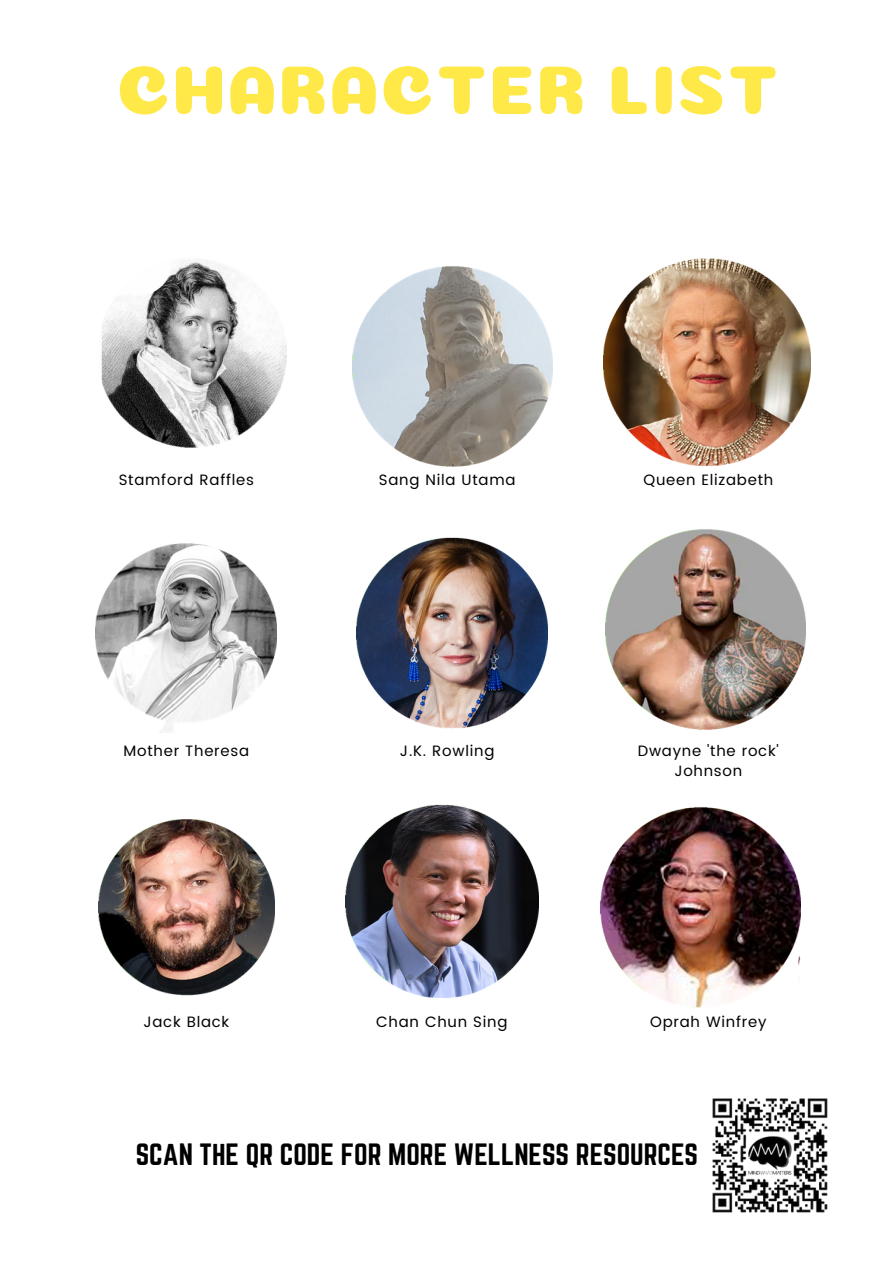
<style>
.page{position:relative;width:894px;height:1264px;background:#fff}
.page>*{position:absolute;margin:0;border:0;box-sizing:border-box;transform-origin:0 0}
.t1{font:69.3px "Coiny";letter-spacing:.02em;color:#ffe949}
.t2{font:27px "Norwester";color:#000}
.t3{font:15px/20.2px "Poppins";letter-spacing:.05em;color:#000;text-align:center}
</style>
<div class="page">
<img style="left:101px;top:259px;width:185px;height:189px">
<img style="left:712px;top:1098px;width:116px;height:115px">
<img style="left:352px;top:266px;width:200px;height:201px">
<img style="left:603px;top:258px;width:207px;height:209px">
<img style="left:96px;top:543px;width:180px;height:190px">
<img style="left:356px;top:537px;width:191px;height:192px">
<img style="left:605px;top:529px;width:200px;height:201px">
<img style="left:99px;top:819px;width:175px;height:177px">
<img style="left:345px;top:804px;width:193px;height:195px">
<img style="left:600px;top:807px;width:199px;height:201px">
<h1 class="t1" style="left:116px;top:50px;width:663px">CHARACTER LIST</h1>
<p class="t3" style="left:119px;top:469px;width:137px">Stamford Raffles</p>
<p class="t3" style="left:124px;top:741px;width:127px">Mother Theresa</p>
<p class="t3" style="left:379px;top:469px;width:138px">Sang Nila Utama</p>
<p class="t3" style="left:643px;top:469px;width:131px">Queen Elizabeth</p>
<p class="t3" style="left:400px;top:741px;width:96px">J.K. Rowling</p>
<p class="t3" style="left:637px;top:741px;width:142px">Dwayne 'the rock'<br>Johnson</p>
<p class="t3" style="left:143px;top:1012px;width:87px">Jack Black</p>
<p class="t3" style="left:376px;top:1012px;width:133px">Chan Chun Sing</p>
<p class="t3" style="left:650px;top:1012px;width:118px">Oprah Winfrey</p>
<h2 class="t2" style="left:136px;top:1141px;width:563px">SCAN THE QR CODE FOR MORE WELLNESS RESOURCES</h2>
</div>
